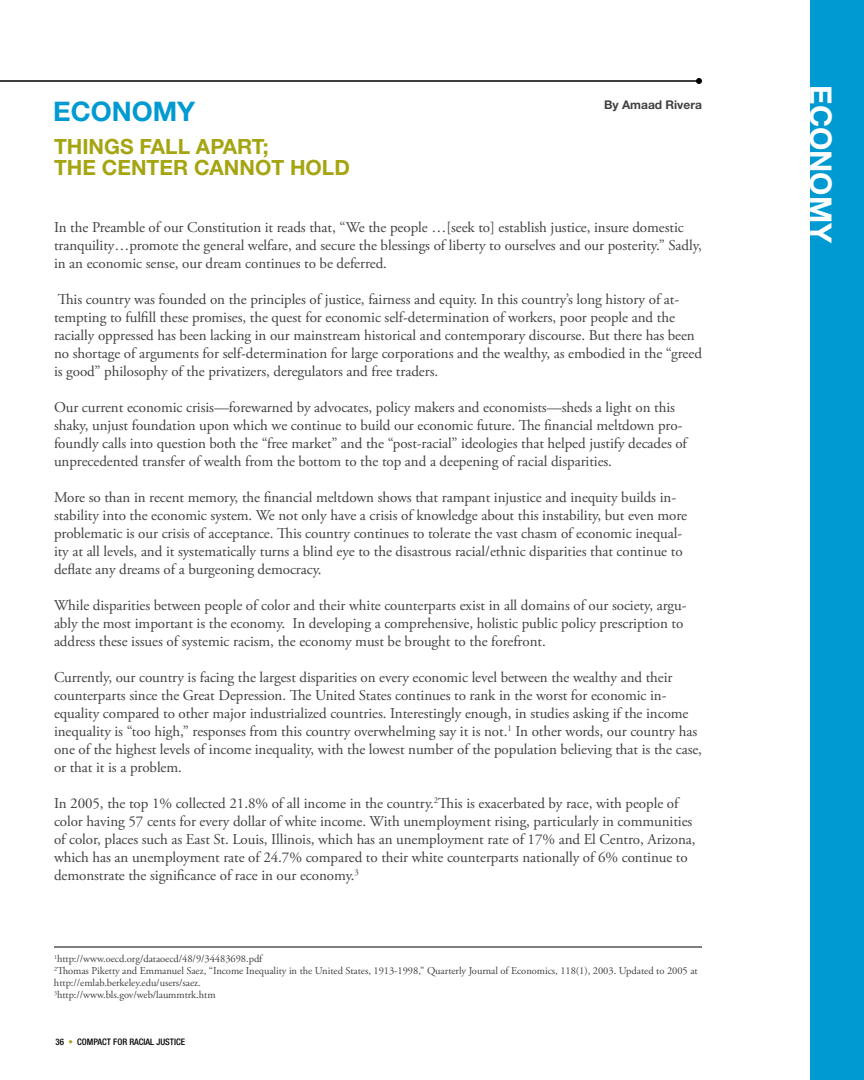
<style>
.page{position:relative;width:864px;height:1080px;background:#fff}
.page>*{position:absolute;margin:0;border:0;box-sizing:border-box;transform-origin:0 0}
.t1{font:700 30px "Helvetica Neue";color:#fff}
.t2{font:700 27px "Helvetica Neue";color:#009ad3}
.t3{font:700 21px/21px "Helvetica Neue";color:#a4a510}
.t4{font:15px/18px "Adobe Garamond Pro";letter-spacing:-.005em;color:#414142}
.t5{font:700 12px "Helvetica Neue";color:#414142}
.t6{font:10.5px/12px "Adobe Garamond Pro";letter-spacing:-.005em;color:#414142}
.t7{font:500 condensed 9px "Helvetica Neue";color:#000}
.s1{color:#a4a510}
</style>
<div class="page">
<hr style="left:0;top:80px;width:699px;height:2px;background:#000">
<svg style="left:696px;top:78px;width:6px;height:6px"></svg>
<div style="left:811px;top:0;width:53px;height:1080px;background:#009ad3"></div>
<hr style="left:54px;top:947px;width:648px;height:1px;background:#000">
<h2 class="t2" style="left:53px;top:95px;width:140px">ECONOMY</h2>
<h3 class="t3" style="left:54px;top:136px;width:297px">THINGS FALL APART;<br>THE CENTER CANNOT HOLD</h3>
<p class="t5" style="left:604px;top:97px;width:99px">BY AMAAD RIVERA</p>
<p class="t4" style="left:54px;top:219px;width:649px">In the Preamble of our Constitution it reads that, “We the people …[seek to] establish justice, insure domestic tranquility…promote the general welfare, and secure the blessings of liberty to ourselves and our posterity.” Sadly, in an economic sense, our dream continues to be deferred.</p>
<p class="t4" style="left:54px;top:291px;width:649px">This country was founded on the principles of justice, fairness and equity. In this country’s long history of at&shy;tempting to fulfill these promises, the quest for economic self-determination of workers, poor people and the racially oppressed has been lacking in our mainstream historical and contemporary discourse. But there has been no shortage of arguments for self-determination for large corporations and the wealthy, as embodied in the “greed is good” philosophy of the privatizers, deregulators and free traders.</p>
<p class="t4" style="left:54px;top:399px;width:635px">Our current economic crisis—forewarned by advocates, policy makers and economists—sheds a light on this shaky, unjust foundation upon which we continue to build our economic future. The financial meltdown pro&shy;foundly calls into question both the “free market” and the “post-racial” ideologies that helped justify decades of unprecedented transfer of wealth from the bottom to the top and a deepening of racial disparities.</p>
<p class="t4" style="left:54px;top:489px;width:635px">More so than in recent memory, the financial meltdown shows that rampant injustice and inequity builds in&shy;stability into the economic system. We not only have a crisis of knowledge about this instability, but even more problematic is our crisis of acceptance. This country continues to tolerate the vast chasm of economic inequal&shy;ity at all levels, and it systematically turns a blind eye to the disastrous racial/ethnic disparities that continue to deflate any dreams of a burgeoning democracy.</p>
<p class="t4" style="left:54px;top:597px;width:634px">While disparities between people of color and their white counterparts exist in all domains of our society, argu&shy;ably the most important is the economy. In developing a comprehensive, holistic public policy prescription to address these issues of systemic racism, the economy must be brought to the forefront.</p>
<p class="t4" style="left:54px;top:669px;width:650px">Currently, our country is facing the largest disparities on every economic level between the wealthy and their counterparts since the Great Depression. The United States continues to rank in the worst for economic in&shy;equality compared to other major industrialized countries. Interestingly enough, in studies asking if the income inequality is “too high,” responses from this country overwhelming say it is not.<sup>1</sup> In other words, our country has one of the highest levels of income inequality, with the lowest number of the population believing that is the case, or that it is a problem.</p>
<p class="t4" style="left:54px;top:795px;width:643px">In 2005, the top 1% collected 21.8% of all income in the country.<sup>2</sup>This is exacerbated by race, with people of color having 57 cents for every dollar of white income. With unemployment rising, particularly in communities of color, places such as East St. Louis, Illinois, which has an unemployment rate of 17% and El Centro, Arizona, which has an unemployment rate of 24.7% compared to their white counterparts nationally of 6% continue to demonstrate the significance of race in our economy.<sup>3</sup></p>
<p class="t6" style="left:54px;top:953px;width:645px"><sup>1</sup>http://www.oecd.org/dataoecd/48/9/34483698.pdf<br><sup>2</sup>Thomas Piketty and Emmanuel Saez, “Income Inequality in the United States, 1913-1998,” Quarterly Journal of Economics, 118(1), 2003. Updated to 2005 at http://emlab.berkeley.edu/users/saez.<br><sup>3</sup>http://www.bls.gov/web/laummtrk.htm</p>
<p class="t7" style="left:55px;top:1036px;width:131px">36 <span class="s1">•</span> COMPACT FOR RACIAL JUSTICE</p>
<h1 class="t1" style="left:839px;top:85px;width:160px;rotate:90deg">ECONOMY</h1>
</div>
